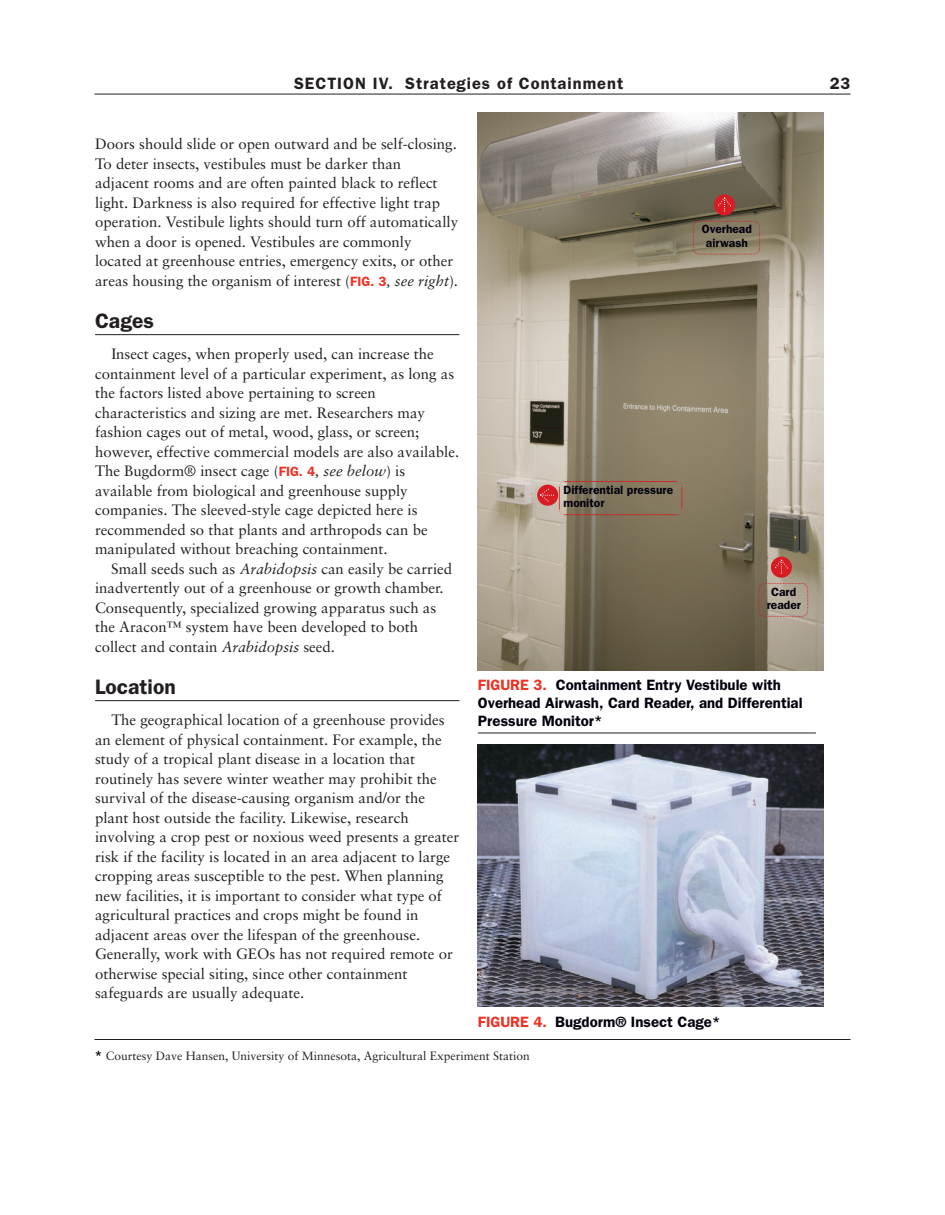
<style>
.page{position:relative;width:945px;height:1215px;background:#fff}
.page>*{position:absolute;margin:0;border:0;box-sizing:border-box;transform-origin:0 0}
.t1{font:600 21px "Franklin Gothic";color:#231f20}
.t2{font:600 16.5px "Franklin Gothic";letter-spacing:.06em;color:#231f20}
.t3{font:15px/19.5px "Sabon";color:#231f20}
.t4{font:600 15px/18px "Franklin Gothic";color:#00000d}
.t5{font:12px "Sabon";color:#231f20}
.t6{font:600 12px/13.5px "Franklin Gothic";color:#00000d;text-align:center}
.s1{font-family:"Franklin Gothic";font-weight:600;font-size:13.5px;color:#ef3122}
.s2{font-style:italic}
.s3{color:#ef3122}
.s4{font-family:"Franklin Gothic";font-weight:600;font-size:13.5px;color:#00000d}
</style>
<div class="page">
<hr style="left:94px;top:94px;width:756px;height:1px;background:#231f20">
<hr style="left:95px;top:334px;width:364px;height:1px;background:#231f20">
<hr style="left:95px;top:700px;width:364px;height:1px;background:#231f20">
<hr style="left:94px;top:1039px;width:756px;height:1px;background:#231f20">
<img style="left:478px;top:745px;width:346px;height:262px">
<img style="left:478px;top:113px;width:346px;height:558px">
<hr style="left:478px;top:733px;width:338px;height:1px;background:#231f20">
<div style="left:714px;top:194px;width:21px;height:21px;background:#d81c23;border-radius:50%"></div>
<svg style="left:718px;top:196px;width:13px;height:15px"></svg>
<svg style="left:693px;top:221px;width:67px;height:34px;background:#8e7f66"></svg>
<div style="left:771px;top:557px;width:21px;height:21px;background:#d81c23;border-radius:50%"></div>
<svg style="left:775px;top:559px;width:13px;height:15px"></svg>
<svg style="left:759px;top:583px;width:49px;height:34px;background:#ab9b8b"></svg>
<svg style="left:537px;top:485px;width:21px;height:21px"></svg>
<svg style="left:539px;top:481px;width:144px;height:35px;background:#947763"></svg>
<p class="t2" style="left:294px;top:73px;width:331px">SECTION IV. Strategies of Containment</p>
<p class="t2" style="left:830px;top:73px;width:22px">23</p>
<p class="t3" style="left:95px;top:135px;width:365px">Doors should slide or open outward and be self-closing.<br>To deter insects, vestibules must be darker than adjacent rooms and are often painted black to reflect light. Darkness is also required for effective light trap operation. Vestibule lights should turn off automatically when a door is opened. Vestibules are commonly located at greenhouse entries, emergency exits, or other areas housing the organism of interest (<span class="s1">FIG. 3</span><span class="s2">, see right</span>).</p>
<h1 class="t1" style="left:95px;top:308px;width:60px">Cages</h1>
<p class="t3" style="left:95px;top:345px;width:366px;text-indent:16px">Insect cages, when properly used, can increase the containment level of a particular experiment, as long as the factors listed above pertaining to screen characteristics and sizing are met. Researchers may fashion cages out of metal, wood, glass, or screen; however, effective commercial models are also available.<br>The Bugdorm<span class="s2">®</span> insect cage (<span class="s1">FIG. 4</span><span class="s2">, see below</span>) is available from biological and greenhouse supply companies. The sleeved-style cage depicted here is recommended so that plants and arthropods can be manipulated without breaching containment.</p>
<p class="t3" style="left:95px;top:560px;width:359px;text-indent:16px">Small seeds such as <span class="s2">Arabidopsis</span> can easily be carried inadvertently out of a greenhouse or growth chamber.<br>Consequently, specialized growing apparatus such as the Aracon™ system have been developed to both collect and contain <span class="s2">Arabidopsis</span> seed.</p>
<h1 class="t1" style="left:95px;top:674px;width:82px">Location</h1>
<p class="t3" style="left:95px;top:711px;width:366px;text-indent:16px">The geographical location of a greenhouse provides an element of physical containment. For example, the study of a tropical plant disease in a location that routinely has severe winter weather may prohibit the survival of the disease-causing organism and/or the plant host outside the facility. Likewise, research involving a crop pest or noxious weed presents a greater risk if the facility is located in an area adjacent to large cropping areas susceptible to the pest. When planning new facilities, it is important to consider what type of agricultural practices and crops might be found in adjacent areas over the lifespan of the greenhouse.<br>Generally, work with GEOs has not required remote or otherwise special siting, since other containment safeguards are usually adequate.</p>
<p class="t6" style="left:702px;top:222px;width:52px">Overhead airwash</p>
<p class="t6" style="left:564px;top:483px;width:111px;text-align:left">Differential pressure monitor</p>
<p class="t6" style="left:767px;top:584px;width:36px">Card reader</p>
<p class="t4" style="left:478px;top:676px;width:326px"><span class="s3">FIGURE 3.</span> Containment Entry Vestibule with<br>Overhead Airwash, Card Reader, and Differential<br>Pressure Monitor*</p>
<p class="t4" style="left:478px;top:1013px;width:245px"><span class="s3">FIGURE 4.</span> Bugdorm® Insect Cage*</p>
<p class="t5" style="left:94px;top:1050px;width:437px"><span class="s4">*</span> Courtesy Dave Hansen, University of Minnesota, Agricultural Experiment Station</p>
</div>
